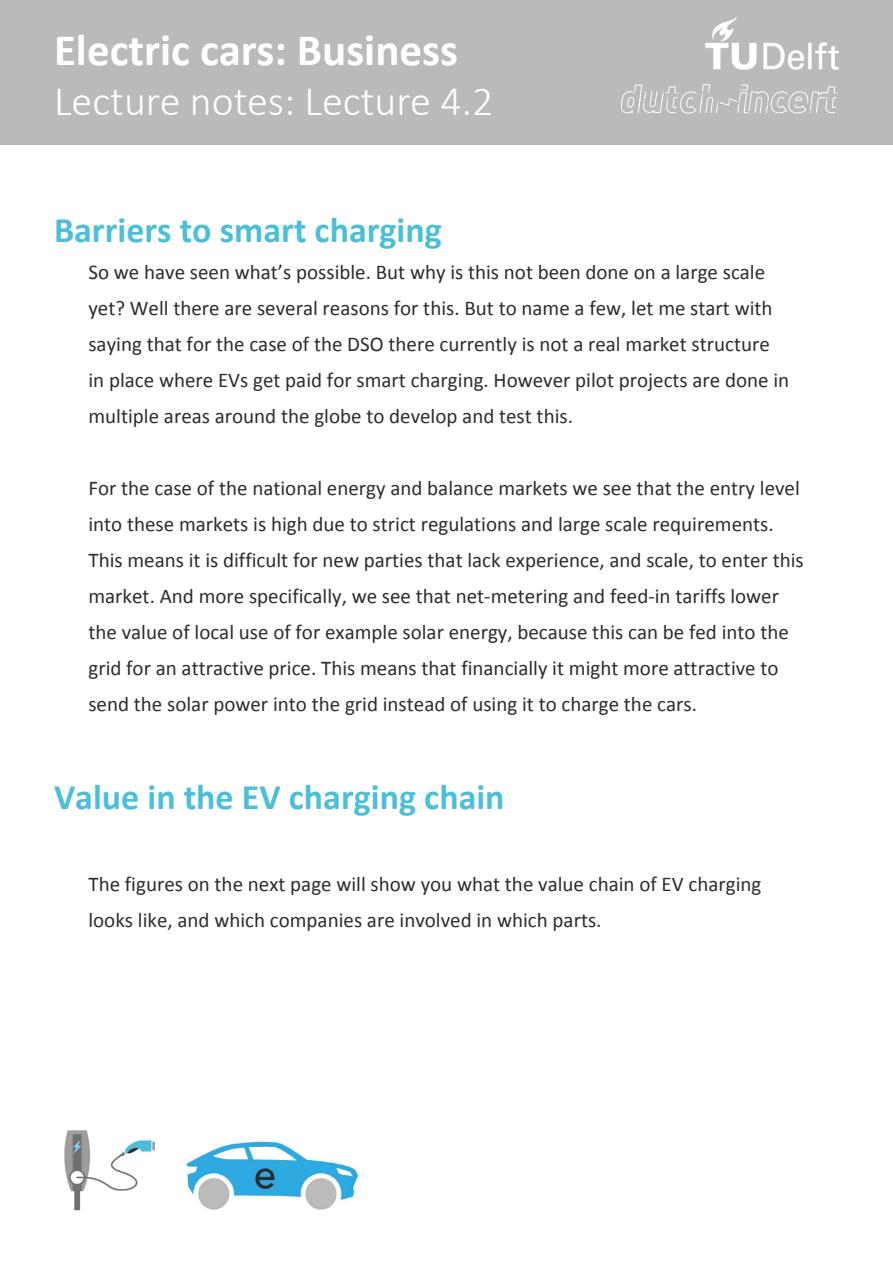
<style>
.page{position:relative;width:893px;height:1263px;background:#fff}
.page>*{position:absolute;margin:0;border:0;box-sizing:border-box;transform-origin:0 0}
.t1{font:700 45px "Calibri";color:#fff}
.t2{font:300 42px "Calibri";color:#fff}
.t3{font:700 36px "Calibri";color:#4bbfd9}
.t4{font:21px/36px "Calibri";color:#2c2e2e}
</style>
<div class="page">
<div style="left:0;top:0;width:893px;height:145px;background:#babab9"></div>
<svg style="left:621px;top:84px;width:217px;height:30px"></svg>
<img style="left:705px;top:16px;width:134px;height:54px">
<img style="left:64px;top:1130px;width:90px;height:81px">
<img style="left:186px;top:1141px;width:173px;height:69px">
<h1 class="t1" style="left:54px;top:22px;width:406px">Electric cars: Business</h1>
<h2 class="t2" style="left:54px;top:75px;width:441px">Lecture notes: Lecture 4.2</h2>
<h3 class="t3" style="left:54px;top:207px;width:389px">Barriers to smart charging</h3>
<p class="t4" style="left:88px;top:254px;width:702px">So we have seen what’s possible. But why is this not been done on a large scale yet? Well there are several reasons for this. But to name a few, let me start with saying that for the case of the DSO there currently is not a real market structure in place where EVs get paid for smart charging. However pilot projects are done in multiple areas around the globe to develop and test this.</p>
<p class="t4" style="left:88px;top:470px;width:717px">For the case of the national energy and balance markets we see that the entry level into these markets is high due to strict regulations and large scale requirements.<br>This means it is difficult for new parties that lack experience, and scale, to enter this market. And more specifically, we see that net-metering and feed-in tariffs lower the value of local use of for example solar energy, because this can be fed into the grid for an attractive price. This means that financially it might more attractive to send the solar power into the grid instead of using it to charge the cars.</p>
<h3 class="t3" style="left:54px;top:774px;width:452px">Value in the EV charging chain</h3>
<p class="t4" style="left:88px;top:866px;width:674px">The figures on the next page will show you what the value chain of EV charging looks like, and which companies are involved in which parts.</p>
</div>
